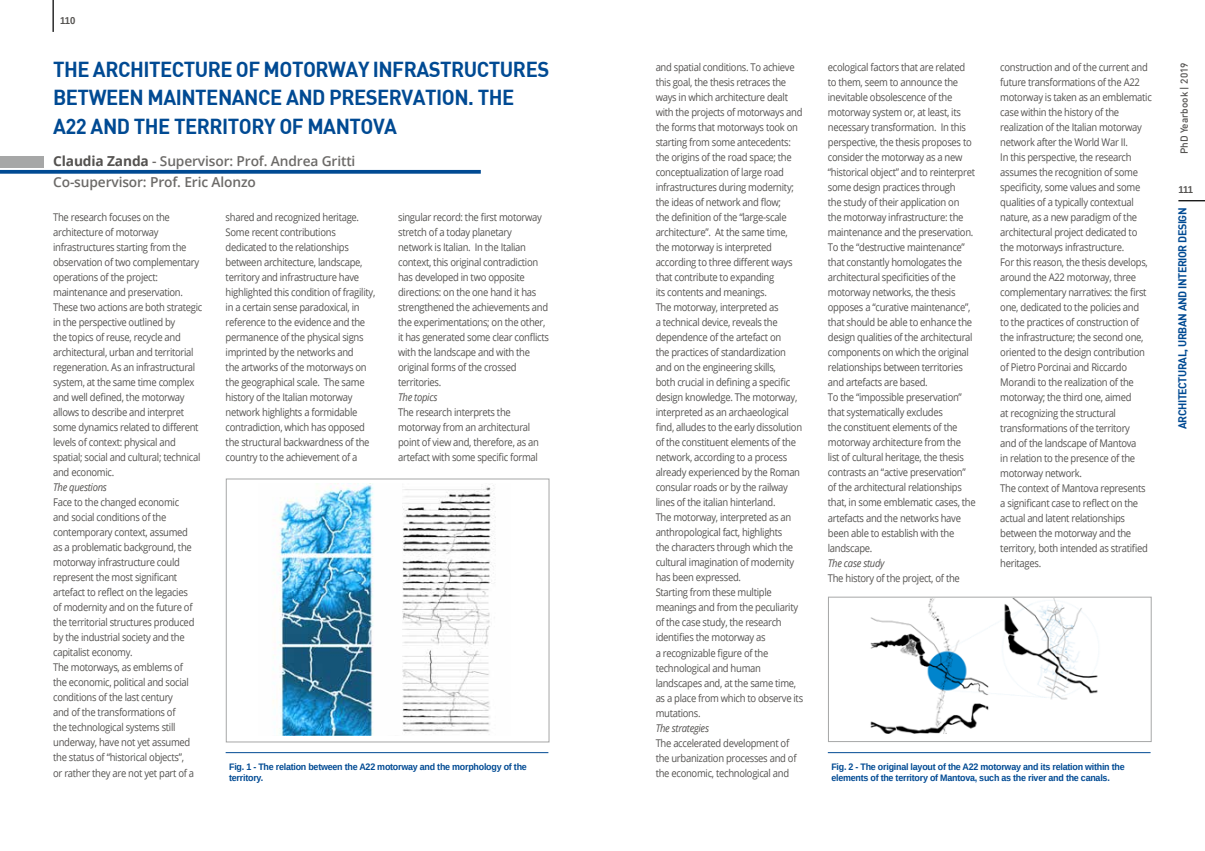
<style>
.page{position:relative;width:1205px;height:851px;background:#fff}
.page>*{position:absolute;margin:0;border:0;box-sizing:border-box;transform-origin:0 0}
.t1{font:21.25px/28.8px "DIN Bold";letter-spacing:-.025em;color:#004a93;scale:.95 1}
.t2{font:600 13.75px/20.8px "Open Sans";letter-spacing:-.01em;color:#6c6a68}
.t3{font:700 11.25px "DIN";letter-spacing:-.04em;color:#004a93;scale:.95 1}
.t4{font:10.62px/15px "Open Sans";letter-spacing:-.03em;color:#545250;scale:.89 1}
.t5{font:italic 10.62px "Open Sans";letter-spacing:-.03em;color:#545250;scale:.89 1}
.t6{font:500 10px "DIN";color:#545250}
.t7{font:700 10px "Arimo";letter-spacing:-.065em;color:#545250;scale:.95 1}
.t8{font:700 9.38px/11.2px "Arimo";letter-spacing:-.025em;color:#004a93;scale:.95 1}
.s1{font-weight:700;color:#545250}
</style>
<div class="page">
<hr style="left:53px;top:0;width:1px;height:32px;background:#000">
<svg style="left:0;top:170px;width:481px;height:4px;background:#13579b"></svg>
<hr style="left:226px;top:752px;width:322px;height:1px;background:#004a93">
<hr style="left:828px;top:752px;width:322px;height:1px;background:#004a93">
<img style="left:273px;top:483px;width:223px;height:252px">
<div style="left:226px;top:478px;width:323px;height:264px;border:1px solid #a6a7a7"></div>
<img style="left:870px;top:598px;width:228px;height:135px">
<div style="left:828px;top:596px;width:323px;height:145px;border:1px solid #a6a7a7"></div>
<svg style="left:1178px;top:200px;width:27px;height:1px"></svg>
<div style="left:0;top:156px;width:44px;height:11px;background:#a6a7a7"></div>
<p class="t7" style="left:60px;top:14px;width:17px">110</p>
<h1 class="t1" style="left:53px;top:54px;width:510px">THE ARCH ITECTURE OF MOTORWAY INFRASTRUCTURES<br>BETWEE</h1>
<p class="t4" style="left:656px;top:59px;width:167px">and spatial conditions. To achieve this goal, the thesis retraces the ways in which architecture dealt with the projects of motorways and the forms that motorways took on starting from some antecedents: the origins of the road space; the conceptualization of large road infrastructures during modernity; the ideas of network and flow;<br>the definition of the “large-scale architecture”. At the same time, the motorway is interpreted according to three different ways that contribute to expanding<br>its contents and meanings.<br>The motorway, interpreted as<br>a technical device, reveals the dependence of the artefact on<br>the practices of standardization and on the engineering skills,<br>both crucial in defining a specific design knowledge. The motorway, interpreted as an archaeological find, alludes to the early dissolution of the constituent elements of the network, according to a process already experienced by the Roman consular roads or by the railway lines of the italian hinterland.<br>The motorway, interpreted as an anthropological fact, highlights<br>the characters through which the cultural imagination of modernity has been expressed.<br>Starting from these multiple meanings and from the peculiarity of the case study, the research identifies the motorway as<br>a recognizable figure of the technological and human landscapes and, at the same time, as a place from which to observe its mutations.</p>
<p class="t5" style="left:656px;top:720px;width:61px">The strategies</p>
<p class="t4" style="left:656px;top:734px;width:160px">The accelerated development of the urbanization processes and of the economic, technological and</p>
<p class="t4" style="left:828px;top:59px;width:168px">ecological factors that are related to them, seem to announce the inevitable obsolescence of the motorway system or, at least, its necessary transformation. In this perspective, the thesis proposes to consider the motorway as a new “historical object” and to reinterpret some design practices through<br>the study of their application on the motorway infrastructure: the maintenance and the preservation.<br>To the “destructive maintenance” that constantly homologates the architectural specificities of the motorway networks, the thesis opposes a “curative maintenance”, that should be able to enhance the design qualities of the architectural components on which the original relationships between territories and artefacts are based.<br>To the “impossible preservation” that systematically excludes<br>the constituent elements of the motorway architecture from the<br>list of cultural heritage, the thesis contrasts an “active preservation” of the architectural relationships that, in some emblematic cases, the artefacts and the networks have been able to establish with the landscape.</p>
<p class="t5" style="left:828px;top:555px;width:65px">The case study</p>
<p class="t4" style="left:828px;top:570px;width:150px">The history of the project, of the</p>
<p class="t4" style="left:1000px;top:60px;width:172px">construction and of the current and future transformations of the A22 motorway is taken as an emblematic case within the history of the realization of the Italian motorway network after the World War II.<br>In this perspective, the research assumes the recognition of some specificity, some values and some qualities of a typically contextual nature, as a new paradigm of the architectural project dedicated to the motorways infrastructure.<br>For this reason, the thesis develops, around the A22 motorway, three complementary narratives: the first one, dedicated to the policies and<br>to the practices of construction of the infrastructure; the second one, oriented to the design contribution of Pietro Porcinai and Riccardo<br>Morandi to the realization of the motorway; the third one, aimed<br>at recognizing the structural transformations of the territory<br>and of the landscape of Mantova<br>in relation to the presence of the motorway network.<br>The context of Mantova represents a significant case to reflect on the actual and latent relationships between the motorway and the territory, both intended as stratified heritages.</p>
<h1 class="t1" style="left:53px;top:82px;width:472px;text-indent:76px">N MAINTENANCE AND PRESERVATION. THE<br>A22 AND THE TERRITORY OF MANTOVA</h1>
<p class="t2" style="left:53px;top:151px;width:304px"><span class="s1">Claudia Zanda</span> - Supervisor: Prof. Andrea Gritti<br>Co-supervisor: Prof. Eric Alonzo</p>
<p class="t4" style="left:53px;top:209px;width:169px">The research focuses on the architecture of motorway infrastructures starting from the observation of two complementary operations of the project: maintenance and preservation.<br>These two actions are both strategic in the perspective outlined by<br>the topics of reuse, recycle and architectural, urban and territorial regeneration. As an infrastructural system, at the same time complex and well defined, the motorway allows to describe and interpret some dynamics related to different levels of context: physical and spatial; social and cultural; technical and economic.</p>
<p class="t5" style="left:53px;top:480px;width:62px">The questions</p>
<p class="t4" style="left:53px;top:494px;width:160px">Face to the changed economic and social conditions of the contemporary context, assumed as a problematic background, the motorway infrastructure could represent the most significant artefact to reflect on the legacies of modernity and on the future of the territorial structures produced by the industrial society and the capitalist economy.<br>The motorways, as emblems of the economic, political and social conditions of the last century<br>and of the transformations of<br>the technological systems still underway, have not yet assumed the status of “historical objects”, or rather they are not yet part of a</p>
<p class="t4" style="left:226px;top:209px;width:170px">shared and recognized heritage.<br>Some recent contributions dedicated to the relationships between architecture, landscape, territory and infrastructure have highlighted this condition of fragility, in a certain sense paradoxical, in reference to the evidence and the permanence of the physical signs imprinted by the networks and<br>the artworks of the motorways on the geographical scale. The same history of the Italian motorway network highlights a formidable contradiction, which has opposed the structural backwardness of the country to the achievement of a</p>
<p class="t4" style="left:398px;top:209px;width:171px">singular record: the first motorway stretch of a today planetary network is Italian. In the Italian context, this original contradiction has developed in two opposite directions: on the one hand it has strengthened the achievements and the experimentations; on the other, it has generated some clear conflicts with the landscape and with the original forms of the crossed territories.</p>
<p class="t5" style="left:398px;top:390px;width:46px">The topics</p>
<p class="t4" style="left:398px;top:404px;width:160px">The research interprets the motorway from an architectural point of view and, therefore, as an artefact with some specific formal</p>
<p class="t8" style="left:229px;top:761px;width:315px">Fig. 1 - The relation between the A22 motorway and the morphology of the territory.</p>
<p class="t8" style="left:831px;top:761px;width:310px">Fig. 2 - The original layout of the A22 motorway and its relation within the elements of the territory of Mantova, such as the river and the canals.</p>
<p class="t6" style="left:1178px;top:154px;width:93px;rotate:-90deg">PhD Yearbook | 2019</p>
<p class="t7" style="left:1178px;top:182px;width:17px">111</p>
<p class="t3" style="left:1175px;top:429px;width:235px;rotate:-90deg">Architectural, Urban And I nterior Design</p>
</div>
